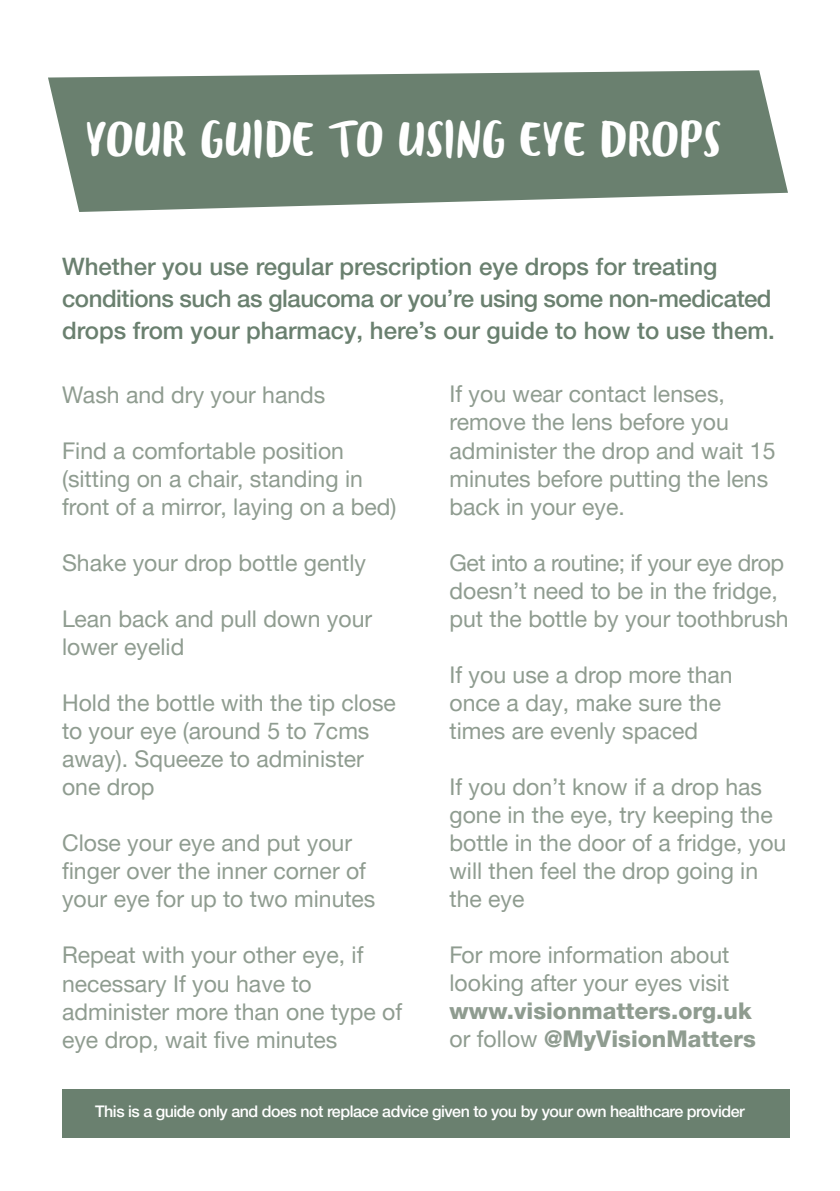
<style>
.page{position:relative;width:840px;height:1191px;background:#fff}
.page>*{position:absolute;margin:0;border:0;box-sizing:border-box;transform-origin:0 0}
.t1{font:40px "Blog Script";letter-spacing:-.01em;color:#fff}
.t2{font:500 24px/32px "Helvetica Neue LTW1 G";letter-spacing:-.02em;color:#6a806f}
.t3{font:500 24px "Helvetica Neue LTW1 G";color:#6a806f}
.t4{font:23px/28px "Helvetica Neue LTW1 G";color:#8f9c90}
.t5{font:800 23px "Helvetica Neue LTW1 G";color:#8f9c90}
.t6{font:500 16px "Helvetica Neue LTW1 G";letter-spacing:-.03em;color:#fff}
.s1{font-weight:400}
</style>
<div class="page">
<div style="left:62px;top:1089px;width:727px;height:49px;background:#6a806f"></div>
<svg style="left:48px;top:70px;width:739px;height:142px;background:#7c9081"></svg>
<p class="t1" style="left:85px;top:118px;width:639px">YOUR GUIDE TO USING EYE DROPS</p>
<p class="t3" style="left:62px;top:252px;width:656px">Whether you use regular prescription eye drops for treating</p>
<p class="t2" style="left:62px;top:283px;width:714px">conditions such as glaucoma or you’re using some non-medicated drops from your pharmacy, here’s our guide to how to use them.</p>
<p class="t4" style="left:62px;top:381px;width:265px">Wash and dry your hands</p>
<p class="t4" style="left:62px;top:437px;width:283px">Find a comfortable position</p>
<p class="t4" style="left:62px;top:465px;width:336px">(sitting on a chair, standing in front of a mirror, laying on a bed)</p>
<p class="t4" style="left:62px;top:549px;width:305px">Shake your drop bottle gently</p>
<p class="t4" style="left:62px;top:605px;width:311px">Lean back and pull down your lower eyelid</p>
<p class="t4" style="left:62px;top:689px;width:335px">Hold the bottle with the tip close to your eye (around 5 to 7cms away). Squeeze to administer one drop</p>
<p class="t4" style="left:62px;top:829px;width:291px">Close your eye and put your</p>
<p class="t4" style="left:62px;top:857px;width:314px">finger over the inner corner of your eye for up to two minutes</p>
<p class="t4" style="left:62px;top:941px;width:303px">Repeat with your other eye, if necessary If you have to</p>
<p class="t4" style="left:62px;top:997px;width:341px">administer more than one type of eye drop, wait five minutes</p>
<p class="t4" style="left:449px;top:380px;width:277px">If you wear contact lenses,</p>
<p class="t4" style="left:449px;top:408px;width:281px">remove the lens before you</p>
<p class="t4" style="left:449px;top:436px;width:327px">administer the drop and wait 15 minutes before putting the lens back in your eye.</p>
<p class="t4" style="left:449px;top:548px;width:340px">Get into a routine; if your eye drop doesn’t need to be in the fridge, put the bottle by your toothbrush</p>
<p class="t4" style="left:449px;top:660px;width:284px">If you use a drop more than</p>
<p class="t4" style="left:449px;top:688px;width:273px">once a day, make sure the</p>
<p class="t4" style="left:449px;top:716px;width:250px">times are evenly spaced</p>
<p class="t4" style="left:449px;top:772px;width:338px">If you don’t know if a drop has gone in the eye, try keeping the bottle in the door of a fridge, you will then feel the drop going in the eye</p>
<p class="t4" style="left:449px;top:940px;width:281px">For more information about</p>
<p class="t4" style="left:449px;top:968px;width:281px">looking after your eyes visit</p>
<p class="t5" style="left:449px;top:996px;width:303px">www.visionmatters.org.uk</p>
<p class="t5" style="left:449px;top:1024px;width:308px"><span class="s1">or follow</span> @MyVisionMatters</p>
<p class="t6" style="left:95px;top:1102px;width:650px">This is a guide only and does not replace advice given to you by your own healthcare provider</p>
</div>
